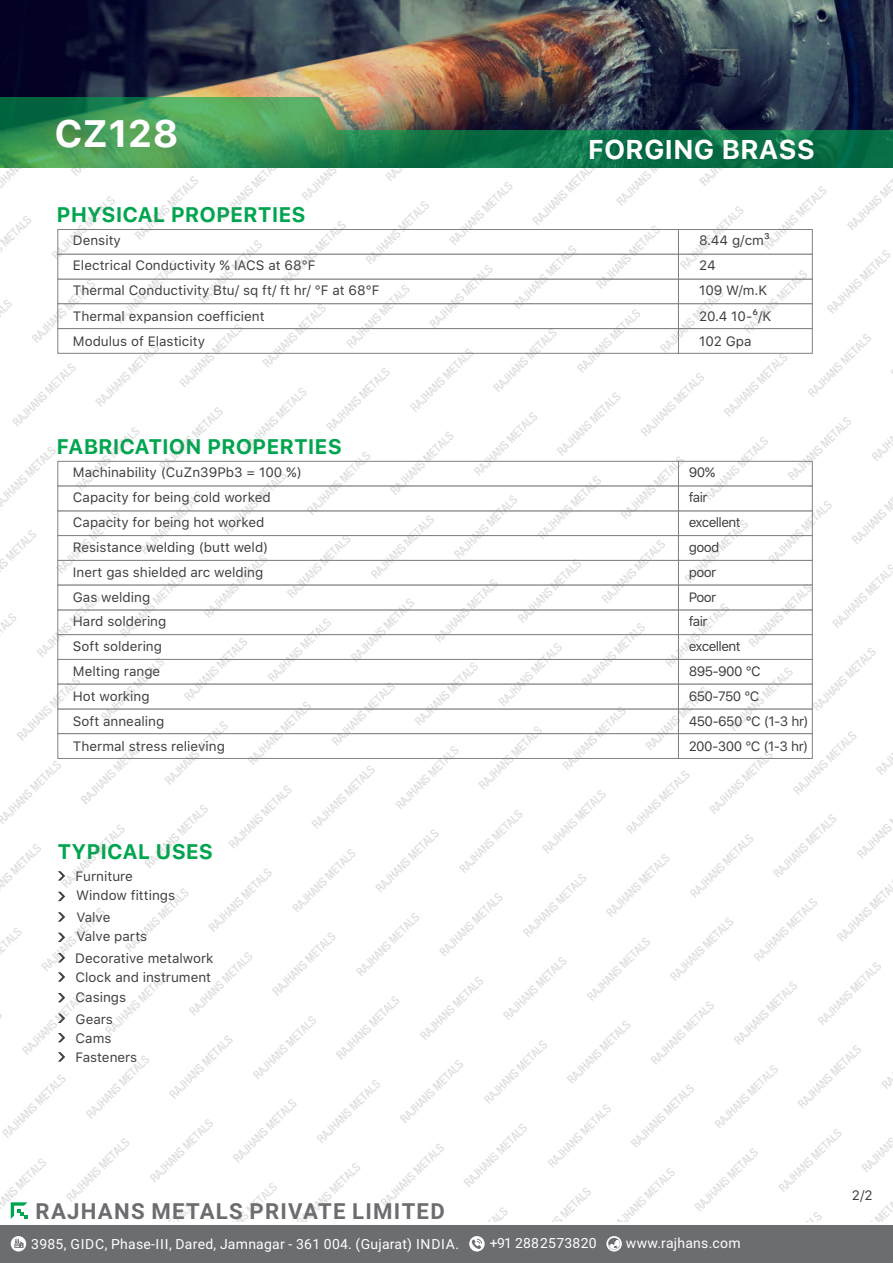
<style>
.page{position:relative;width:893px;height:1263px;background:#fff}
.page>*{position:absolute;margin:0;border:0;box-sizing:border-box;transform-origin:0 0}
.t1{font:700 38.1px "SF Pro Text";color:#fff}
.t2{font:700 27px "SF Pro Text";color:#fff}
.t3{font:700 22.2px "Roboto";letter-spacing:.055em;color:#6c6d70}
.t4{font:700 21px "SF Pro Text";color:#00a54f}
.t5{font:13.95px "Roboto";letter-spacing:.02em;color:#fff}
.t6{font:13.5px/24.9px "SF Pro Text";color:#3e3e3f}
.t7{font:13.5px/24.9px "SF Pro Text";letter-spacing:-.045em;color:#3e3e3f}
</style>
<div class="page">
<img style="left:0;top:0;width:893px;height:97px">
<img style="left:0;top:97px;width:893px;height:71px">
<div style="left:0;top:1225px;width:893px;height:38px;background:#6c6d70"></div>
<svg style="left:606px;top:1236px;width:16px;height:15px"></svg>
<svg style="left:608px;top:1238px;width:12px;height:12px"></svg>
<svg style="left:469px;top:1236px;width:16px;height:15px"></svg>
<svg style="left:472px;top:1238px;width:10px;height:11px"></svg>
<div style="left:11px;top:1236px;width:15px;height:15px;background:#fff;border-radius:50%"></div>
<svg style="left:14px;top:1239px;width:10px;height:9px"></svg>
<img style="left:0;top:168px;width:893px;height:1053px">
<h1 class="t1" style="left:54px;top:111px;width:126px">CZ128</h1>
<h2 class="t2" style="left:588px;top:133px;width:229px">FORGING BRASS</h2>
<h3 class="t4" style="left:57px;top:202px;width:251px">PHYSICAL PROPERTIES</h3>
<p class="t6" style="left:73px;top:227px;width:308px">Density<br>Electrical Conductivity % IACS at 68°F<br>Thermal Conductivity Btu/ sq ft/ ft hr/ °F at 68°F<br>Thermal expansion coefficient<br>Modulus of Elasticity</p>
<p class="t6" style="left:699px;top:227px;width:74px">8.44 g/cm³<br>24<br>109 W/m.K<br>20.4 10-⁶/K<br>102 Gpa</p>
<h3 class="t4" style="left:57px;top:434px;width:287px">FABRICATION PROPERTIES</h3>
<p class="t6" style="left:73px;top:459px;width:231px">Machinability (CuZn39Pb3 = 100 %)<br>Capacity for being cold worked<br>Capacity for being hot worked<br>Resistance welding (butt weld)<br>Inert gas shielded arc welding<br>Gas welding<br>Hard soldering<br>Soft soldering<br>Melting range<br>Hot working<br>Soft annealing<br>Thermal stress relieving</p>
<p class="t7" style="left:689px;top:459px;width:121px">90%<br>fair<br>excellent<br>good<br>poor<br>Poor<br>fair<br>excellent<br>895-900 °C<br>650-750 °C<br>450-650 °C (1-3 hr)<br>200-300 °C (1-3 hr)</p>
<h3 class="t4" style="left:58px;top:839px;width:157px">TYPICAL USES</h3>
<p class="t6" style="left:75px;top:867px;width:101px;line-height:19.4px">Furniture<br>Window fittings</p>
<p class="t6" style="left:76px;top:908px;width:72px;line-height:19.2px">Valve<br>Valve parts</p>
<p class="t6" style="left:75px;top:948px;width:140px;line-height:19.4px">Decorative metalwork<br>Clock and instrument<br>Casings</p>
<p class="t6" style="left:75px;top:1009px;width:63px;line-height:19.2px">Gears<br>Cams<br>Fasteners</p>
<h3 class="t3" style="left:36px;top:1195px;width:411px">RAJHANS METALS PRIVATE LIMITED</h3>
<p class="t5" style="left:31px;top:1234px;width:429px">3985, GIDC, Phase-III, Dared, Jamnagar - 361 004. (Gujarat) INDIA.</p>
<p class="t5" style="left:490px;top:1234px;width:108px">+91 288 2573820</p>
<p class="t5" style="left:626px;top:1234px;width:116px">www.rajhans.com</p>
<p class="t6" style="left:852px;top:1183px;width:22px">2/2</p>
</div>
